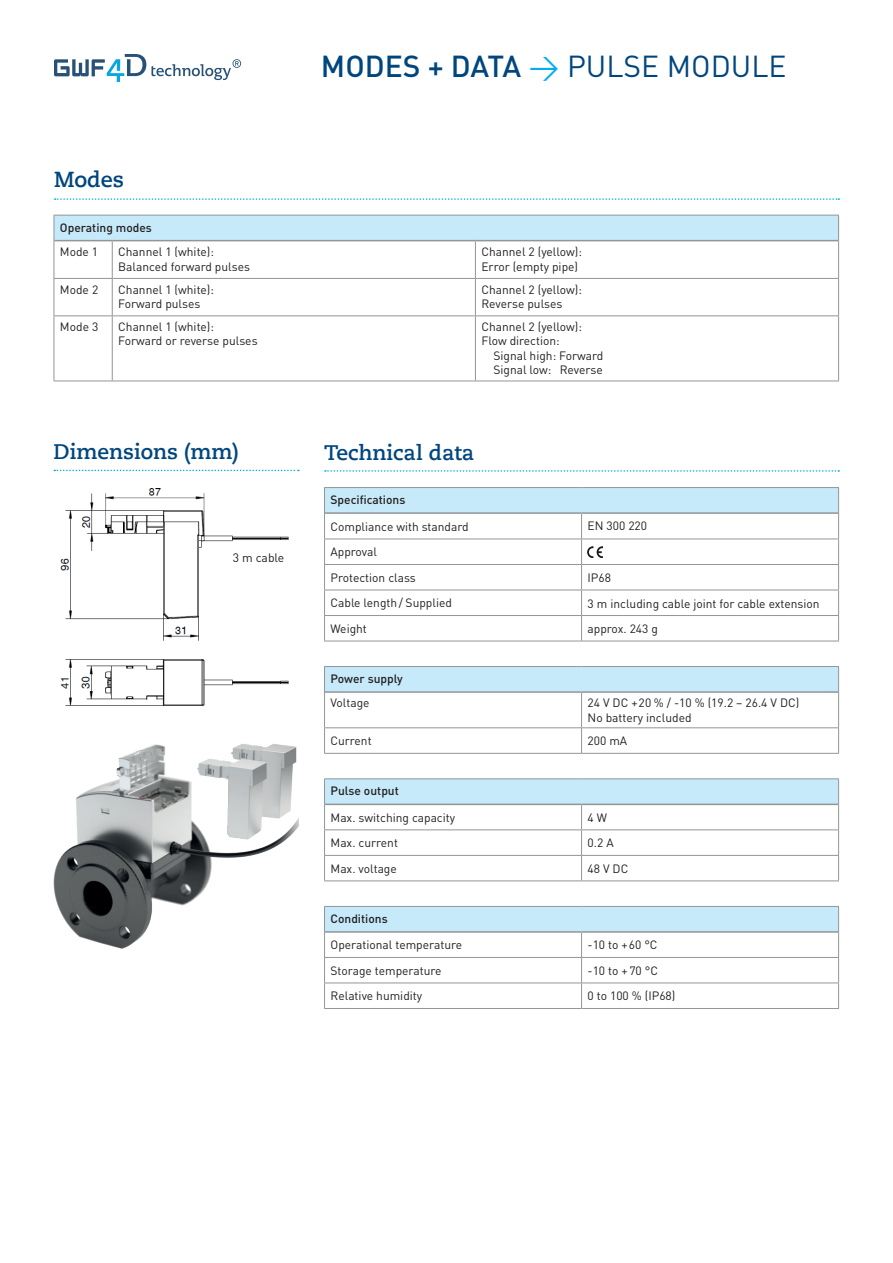
<style>
.page{position:relative;width:893px;height:1263px;background:#fff}
.page>*{position:absolute;margin:0;border:0;box-sizing:border-box;transform-origin:0 0}
.t1{font:30px "DIN Pro";color:#00467e}
.t2{font:700 21.6px "Caecilia Com 75";color:#00467e}
.t3{font:700 21px "Caecilia Com 75";color:#00467e}
.t4{font:12.15px "DIN Pro";letter-spacing:-.005em;color:#231f20}
.t5{font:12px/14.4px "DIN Pro";color:#231f20}
.t6{font:500 12px "DIN Pro";color:#231f20}
.s1{font-weight:500}
.s2{color:#00aeef}
</style>
<div class="page">
<svg style="left:54px;top:54px;width:187px;height:28px"></svg>
<svg style="left:55px;top:198px;width:784px;height:2px"></svg>
<img style="left:54px;top:744px;width:244px;height:205px">
<svg style="left:54px;top:470px;width:245px;height:1px"></svg>
<svg style="left:325px;top:470px;width:514px;height:2px"></svg>
<img style="left:60px;top:488px;width:229px;height:219px">
<div style="left:230px;top:603px;width:40px;height:19px;background:#fff"></div>
<div style="left:54px;top:215px;width:785px;height:26px;background:#c6eafa"></div>
<hr style="left:54px;top:215px;width:58px;height:1px;background:#939598">
<svg style="left:54px;top:215px;width:1px;height:25px"></svg>
<hr style="left:112px;top:215px;width:363px;height:1px;background:#939598">
<hr style="left:475px;top:215px;width:364px;height:1px;background:#939598">
<svg style="left:838px;top:215px;width:1px;height:26px"></svg>
<hr style="left:54px;top:241px;width:1px;height:37px;background:#939598">
<hr style="left:112px;top:241px;width:1px;height:37px;background:#939598">
<hr style="left:475px;top:241px;width:1px;height:37px;background:#939598">
<hr style="left:838px;top:241px;width:1px;height:37px;background:#939598">
<hr style="left:54px;top:278px;width:58px;height:1px;background:#939598">
<hr style="left:54px;top:279px;width:1px;height:36px;background:#939598">
<hr style="left:112px;top:278px;width:363px;height:1px;background:#939598">
<hr style="left:112px;top:279px;width:1px;height:36px;background:#939598">
<hr style="left:475px;top:278px;width:364px;height:1px;background:#939598">
<hr style="left:475px;top:279px;width:1px;height:36px;background:#939598">
<hr style="left:838px;top:279px;width:1px;height:36px;background:#939598">
<hr style="left:54px;top:315px;width:58px;height:1px;background:#939598">
<hr style="left:54px;top:316px;width:1px;height:65px;background:#939598">
<hr style="left:112px;top:315px;width:363px;height:1px;background:#939598">
<hr style="left:112px;top:316px;width:1px;height:65px;background:#939598">
<hr style="left:475px;top:315px;width:364px;height:1px;background:#939598">
<hr style="left:475px;top:316px;width:1px;height:65px;background:#939598">
<hr style="left:838px;top:316px;width:1px;height:65px;background:#939598">
<hr style="left:54px;top:381px;width:58px;height:1px;background:#939598">
<hr style="left:112px;top:381px;width:363px;height:1px;background:#939598">
<hr style="left:475px;top:381px;width:364px;height:1px;background:#939598">
<hr style="left:54px;top:240px;width:58px;height:1px;background:#939598">
<hr style="left:112px;top:240px;width:363px;height:1px;background:#939598">
<hr style="left:475px;top:240px;width:363px;height:1px;background:#939598">
<svg style="left:325px;top:667px;width:514px;height:264px"></svg>
<hr style="left:324px;top:487px;width:258px;height:1px;background:#939598">
<hr style="left:582px;top:487px;width:257px;height:1px;background:#939598">
<hr style="left:324px;top:641px;width:258px;height:1px;background:#939598">
<hr style="left:582px;top:641px;width:257px;height:1px;background:#939598">
<hr style="left:324px;top:666px;width:258px;height:1px;background:#939598">
<svg style="left:324px;top:667px;width:1px;height:25px"></svg>
<hr style="left:582px;top:666px;width:257px;height:1px;background:#939598">
<svg style="left:838px;top:667px;width:1px;height:25px"></svg>
<hr style="left:324px;top:692px;width:1px;height:35px;background:#939598">
<hr style="left:581px;top:693px;width:1px;height:34px;background:#939598">
<hr style="left:838px;top:692px;width:1px;height:35px;background:#939598">
<hr style="left:324px;top:727px;width:258px;height:1px;background:#939598">
<svg style="left:324px;top:728px;width:1px;height:25px"></svg>
<hr style="left:582px;top:727px;width:257px;height:1px;background:#939598">
<svg style="left:581px;top:728px;width:1px;height:25px"></svg>
<svg style="left:838px;top:728px;width:1px;height:25px"></svg>
<hr style="left:324px;top:753px;width:258px;height:1px;background:#939598">
<hr style="left:582px;top:753px;width:257px;height:1px;background:#939598">
<hr style="left:324px;top:778px;width:258px;height:1px;background:#939598">
<hr style="left:582px;top:778px;width:257px;height:1px;background:#939598">
<hr style="left:324px;top:829px;width:258px;height:1px;background:#939598">
<hr style="left:582px;top:829px;width:257px;height:1px;background:#939598">
<hr style="left:324px;top:855px;width:258px;height:1px;background:#939598">
<svg style="left:324px;top:779px;width:1px;height:101px"></svg>
<hr style="left:582px;top:855px;width:257px;height:1px;background:#939598">
<svg style="left:581px;top:805px;width:1px;height:75px"></svg>
<svg style="left:838px;top:779px;width:1px;height:101px"></svg>
<hr style="left:324px;top:880px;width:258px;height:1px;background:#939598">
<hr style="left:582px;top:880px;width:257px;height:1px;background:#939598">
<hr style="left:324px;top:906px;width:258px;height:1px;background:#939598">
<hr style="left:582px;top:906px;width:257px;height:1px;background:#939598">
<hr style="left:324px;top:957px;width:258px;height:1px;background:#939598">
<hr style="left:582px;top:957px;width:257px;height:1px;background:#939598">
<hr style="left:324px;top:982px;width:258px;height:1px;background:#939598">
<svg style="left:324px;top:907px;width:1px;height:101px"></svg>
<hr style="left:582px;top:982px;width:257px;height:1px;background:#939598">
<svg style="left:581px;top:933px;width:1px;height:75px"></svg>
<svg style="left:838px;top:907px;width:1px;height:101px"></svg>
<hr style="left:324px;top:1008px;width:258px;height:1px;background:#939598">
<hr style="left:582px;top:1008px;width:257px;height:1px;background:#939598">
<hr style="left:325px;top:691px;width:257px;height:2px;background:#939598">
<hr style="left:582px;top:691px;width:256px;height:2px;background:#939598">
<hr style="left:325px;top:804px;width:257px;height:1px;background:#939598">
<hr style="left:582px;top:804px;width:256px;height:1px;background:#939598">
<hr style="left:325px;top:931px;width:257px;height:2px;background:#939598">
<hr style="left:582px;top:931px;width:256px;height:2px;background:#939598">
<svg style="left:324px;top:488px;width:515px;height:153px"></svg>
<hr style="left:582px;top:512px;width:256px;height:2px;background:#939598">
<img style="left:588px;top:547px;width:14px;height:10px">
<h2 class="t2" style="left:54px;top:164px;width:72px">Modes</h2>
<h1 class="t1" style="left:321px;top:46px;width:467px"><span class="s1">MODES + DATA</span> <span class="s2">→</span> PULSE MODULE</h1>
<p class="t6" style="left:60px;top:219px;width:93px">Operating modes</p>
<p class="t5" style="left:60px;top:244px;width:40px">Mode 1</p>
<p class="t5" style="left:118px;top:244px;width:133px">Channel 1 (white):<br>Balanced forward pulses</p>
<p class="t5" style="left:481px;top:244px;width:102px">Channel 2 (yellow):<br>Error (empty pipe)</p>
<p class="t5" style="left:60px;top:282px;width:40px">Mode 2</p>
<p class="t5" style="left:118px;top:282px;width:97px">Channel 1 (white):<br>Forward pulses</p>
<p class="t5" style="left:481px;top:282px;width:102px">Channel 2 (yellow):<br>Reverse pulses</p>
<p class="t5" style="left:60px;top:319px;width:40px">Mode 3</p>
<p class="t5" style="left:118px;top:319px;width:141px">Channel 1 (white):<br>Forward or reverse pulses</p>
<p class="t5" style="left:481px;top:319px;width:102px">Channel 2 (yellow):<br>Flow direction:</p>
<p class="t5" style="left:493px;top:348px;width:111px">Signal high: Forward<br>Signal low: Reverse</p>
<h3 class="t3" style="left:54px;top:437px;width:187px">Dimensions (mm)</h3>
<h3 class="t3" style="left:324px;top:438px;width:152px">Technical data</h3>
<p class="t4" style="left:233px;top:549px;width:53px">3 m cable</p>
<p class="t6" style="left:331px;top:491px;width:76px">Specifications</p>
<p class="t5" style="left:331px;top:519px;width:140px">Compliance with standard</p>
<p class="t5" style="left:588px;top:518px;width:61px">EN 300 220</p>
<p class="t5" style="left:331px;top:539px;width:87px;line-height:25.5px">Approval<br>Protection class</p>
<p class="t5" style="left:588px;top:570px;width:25px">IP68</p>
<p class="t5" style="left:331px;top:595px;width:123px">Cable length/ Supplied</p>
<p class="t5" style="left:588px;top:596px;width:234px">3 m including cable joint for cable extension</p>
<p class="t5" style="left:331px;top:621px;width:38px">Weight</p>
<p class="t5" style="left:588px;top:621px;width:72px">approx. 243 g</p>
<p class="t6" style="left:331px;top:670px;width:74px">Power supply</p>
<p class="t5" style="left:331px;top:695px;width:41px">Voltage</p>
<p class="t5" style="left:588px;top:695px;width:213px">24 V DC +20 % / -10 % (19.2 – 26.4 V DC)<br>No battery included</p>
<p class="t5" style="left:331px;top:733px;width:43px">Current</p>
<p class="t5" style="left:588px;top:733px;width:41px">200 mA</p>
<p class="t6" style="left:331px;top:783px;width:70px">Pulse output</p>
<p class="t5" style="left:331px;top:810px;width:126px">Max. switching capacity</p>
<p class="t5" style="left:588px;top:810px;width:21px">4 W</p>
<p class="t5" style="left:331px;top:835px;width:69px">Max. current</p>
<p class="t5" style="left:588px;top:835px;width:28px">0.2 A</p>
<p class="t5" style="left:331px;top:861px;width:68px">Max. voltage</p>
<p class="t5" style="left:588px;top:861px;width:42px">48 V DC</p>
<p class="t6" style="left:331px;top:910px;width:59px">Conditions</p>
<p class="t5" style="left:331px;top:937px;width:133px">Operational temperature</p>
<p class="t5" style="left:588px;top:937px;width:72px">-10 to +60 °C</p>
<p class="t5" style="left:331px;top:963px;width:113px">Storage temperature</p>
<p class="t5" style="left:588px;top:963px;width:72px">-10 to + 70 °C</p>
<p class="t5" style="left:331px;top:988px;width:93px">Relative humidity</p>
<p class="t5" style="left:588px;top:988px;width:89px">0 to 100 % (IP68)</p>
</div>
